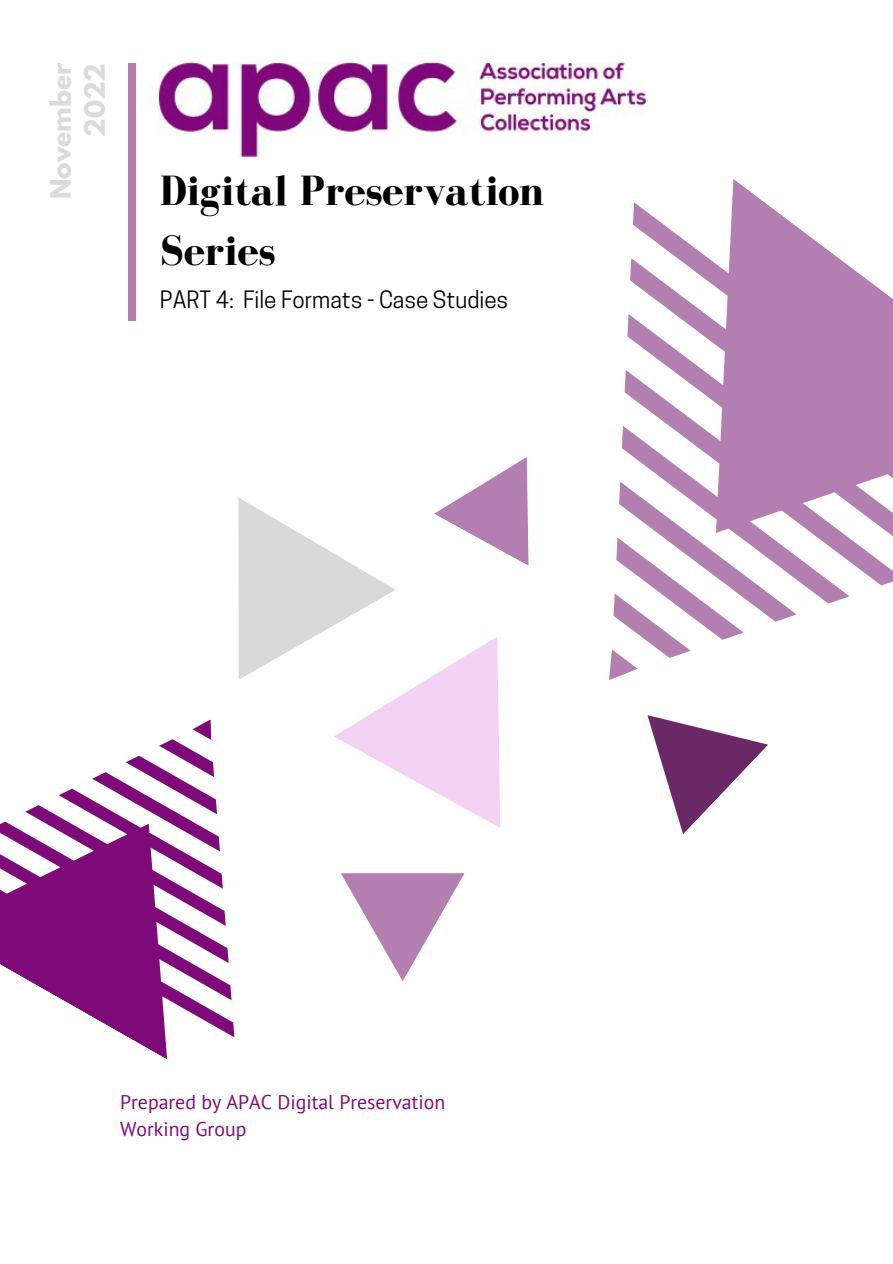
<style>
.page{position:relative;width:893px;height:1264px;background:#fff}
.page>*{position:absolute;margin:0;border:0;box-sizing:border-box;transform-origin:0 0}
.t1{font:700 43.5px/60.8px "Bodoni FLF";color:#000}
.t2{font:700 24.75px/33.8px "League Spartan";color:#dbdbdb;text-align:right}
.t3{font:22.5px "Cooper Hewitt";color:#000}
.t4{font:19.8px/27px "PT Sans";color:#7e0a7a}
</style>
<div class="page">
<div style="left:128px;top:64px;width:8px;height:257px;background:#b37fb1"></div>
<img style="left:160px;top:63px;width:485px;height:94px">
<svg style="left:0;top:788px;width:235px;height:271px;fill:#7e0a7a"></svg>
<svg style="left:92px;top:719px;width:134px;height:132px"></svg>
<svg style="left:504px;top:139px;width:388px;height:476px"></svg>
<svg style="left:238px;top:498px;width:157px;height:182px;fill:#d9d9d9"></svg>
<svg style="left:434px;top:431px;width:140px;height:135px"></svg>
<svg style="left:334px;top:590px;width:246px;height:238px"></svg>
<svg style="left:596px;top:482px;width:200px;height:352px"></svg>
<svg style="left:341px;top:873px;width:123px;height:108px"></svg>
<p class="t2" style="left:47px;top:199px;width:138px;rotate:-90deg">November<br>2022</p>
<h1 class="t1" style="left:160px;top:160px;width:385px">Digital Preservation<br>Series</h1>
<p class="t3" style="left:160px;top:291px;width:350px">PART 4: File Formats - Case Studies</p>
<p class="t4" style="left:120px;top:1088px;width:326px">Prepared by APAC Digital Preservation<br>Working Group</p>
</div>
